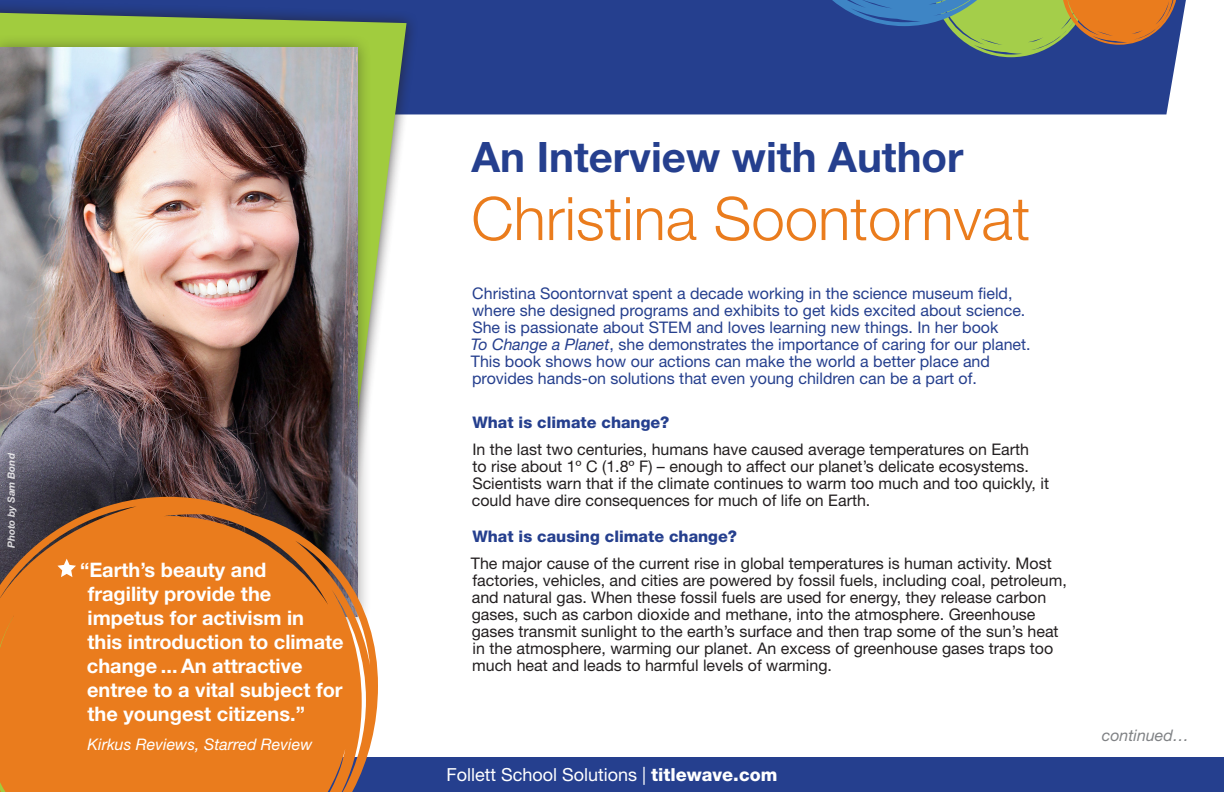
<style>
.page{position:relative;width:1224px;height:792px;background:#fff}
.page>*{position:absolute;margin:0;border:0;box-sizing:border-box;transform-origin:0 0}
.t1{font:300 60px "Helvetica Neue LT Std";color:#ea7c1d}
.Annotation{font:700 42px "Helvetica Neue LT Std";color:#253f8e}
.t2{font:700 20px/24px "Helvetica Neue LT Std";color:#fff}
.t3{font:18px "Helvetica Neue LT Std";color:#fff}
.t4{font:16px/17px "Helvetica Neue LT Std";color:#231f20}
.t5{font:16px/17px "Helvetica Neue LT Std";color:#253f8e}
.Question{font:800 16px "Helvetica Neue LT Std";color:#253f8e}
.t6{font:italic 16px "Helvetica Neue LT Std";color:#fff}
.Annotation-2{font:italic 16px "Helvetica Neue LT Std";color:#808285}
.t7{font:italic 700 10px "Helvetica Neue LT Std";letter-spacing:-.005em;color:#fff}
.s1{font-style:italic}
.s2{font-weight:800}
</style>
<div class="page">
<div style="left:0;top:757px;width:1224px;height:35px;background:#253f8e"></div>
<div style="left:419px;top:0;width:767px;height:114px;background:#253f8e"></div>
<svg style="left:791px;top:0;width:387px;height:57px;background:#677470"></svg>
<div style="left:0;top:0;width:419px;height:792px;background:#231f20;opacity:.75"></div>
<svg style="left:0;top:13px;width:407px;height:779px"></svg>
<div style="left:0;top:33px;width:371px;height:598px;background:#231f20;opacity:.45"></div>
<img style="left:0;top:48px;width:357px;height:449px">
<svg style="left:0;top:497px;width:378px;height:295px;background:#d57626"></svg>
<svg style="left:57px;top:559px;width:19px;height:18px"></svg>
<p class="t7" style="left:5px;top:548px;width:96px;rotate:-90deg">Photo by Sam Bond</p>
<p class="t2" style="left:87px;top:558px;width:258px;text-indent:-7px">“Earth’s beauty and<br>fragility provide the impetus for activism in<br>this introduction to climate change ... An attractive entree to a vital subject for the youngest citizens.”</p>
<p class="t6" style="left:88px;top:734px;width:226px">Kirkus Reviews, Starred Review</p>
<p class="Annotation" style="left:471px;top:131px;width:494px">An Interview with Author</p>
<p class="t1" style="left:471px;top:182px;width:560px">Christina Soontornvat</p>
<p class="t5" style="left:471px;top:285px;width:561px">Christina Soontornvat spent a decade working in the science museum field, where she designed programs and exhibits to get kids excited about science.<br>She is passionate about STEM and loves learning new things. In her book<br><span class="s1">To Change a Planet</span>, she demonstrates the importance of caring for our planet.<br>This book shows how our actions can make the world a better place and provides hands-on solutions that even young children can be a part of.</p>
<p class="Question" style="left:472px;top:412px;width:199px">What is climate change?</p>
<p class="t4" style="left:472px;top:440px;width:579px">In the last two centuries, humans have caused average temperatures on Earth<br>to rise about 1º C (1.8º F) – enough to affect our planet’s delicate ecosystems.<br>Scientists warn that if the climate continues to warm too much and too quickly, it could have dire consequences for much of life on Earth.</p>
<p class="Question" style="left:472px;top:526px;width:266px">What is causing climate change?</p>
<p class="t4" style="left:471px;top:554px;width:598px">The major cause of the current rise in global temperatures is human activity. Most factories, vehicles, and cities are powered by fossil fuels, including coal, petroleum, and natural gas. When these fossil fuels are used for energy, they release carbon gases, such as carbon dioxide and methane, into the atmosphere. Greenhouse gases transmit sunlight to the earth’s surface and then trap some of the sun’s heat in the atmosphere, warming our planet. An excess of greenhouse gases traps too much heat and leads to harmful levels of warming.</p>
<p class="t3" style="left:447px;top:764px;width:332px">Follett School Solutions | <span class="s2">titlewave.com</span></p>
<p class="Annotation-2" style="left:1102px;top:725px;width:89px">continued…</p>
</div>
